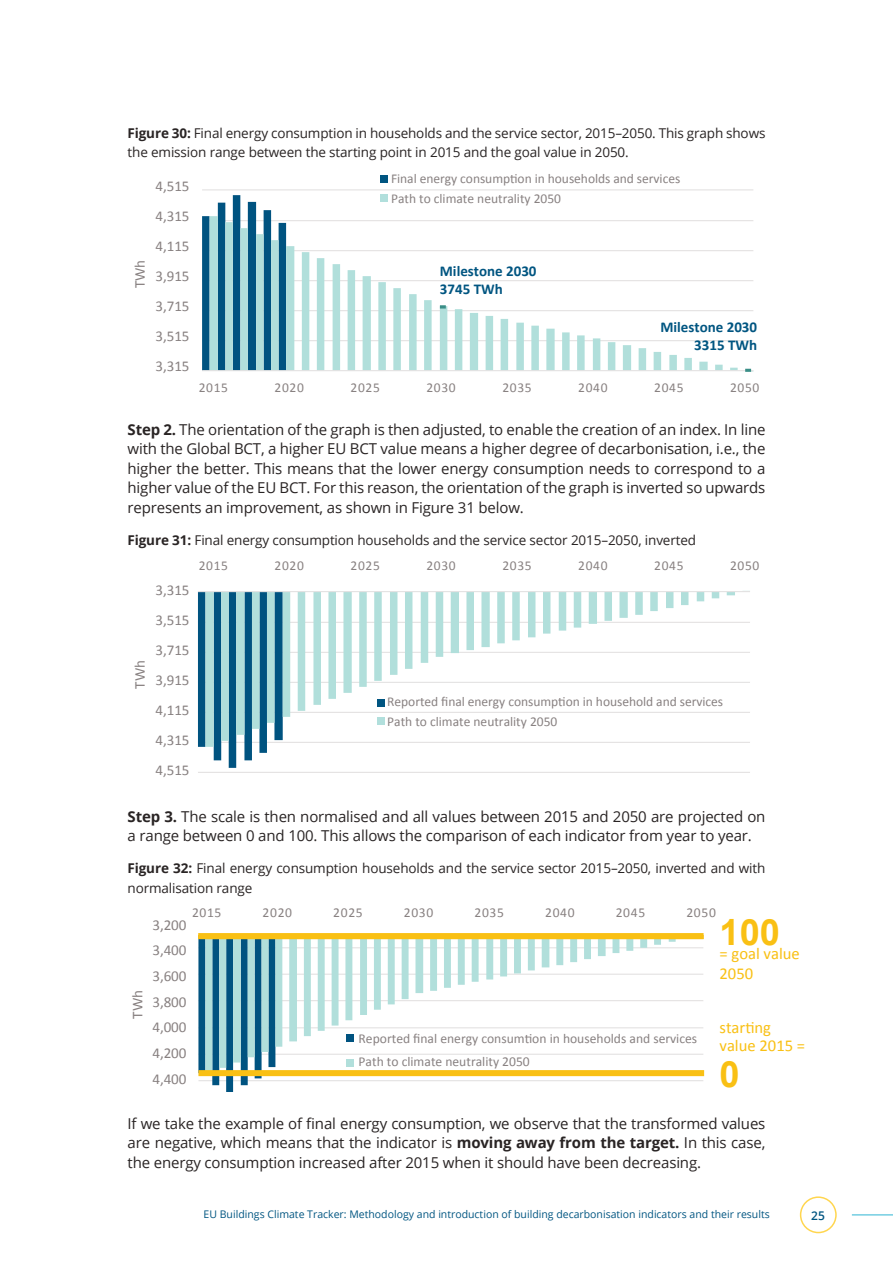
<style>
.page{position:relative;width:893px;height:1263px;background:#fff}
.page>*{position:absolute;margin:0;border:0;box-sizing:border-box;transform-origin:0 0}
.t1{font:700 36.3px "Arial";color:#f9c014}
.t2{font:18px "Myriad Pro";color:#000}
.t3{font:16.65px/19.6px "Calibri";color:#f9c014}
.t4{font:15.15px/25.7px "Calibri";letter-spacing:-.005em;color:#888181;text-align:justify}
.t5{font:15px/19.5px "Open Sans";letter-spacing:-.01em;color:#292424;text-align:justify}
.t6{font:15px/30px "Calibri";letter-spacing:-.005em;color:#888181;text-align:justify}
.t7{font:700 15px/18px "Calibri";color:#005581}
.t8{font:13.65px/23.4px "Calibri";color:#888181}
.t9{font:13.5px/19.5px "Open Sans";letter-spacing:-.01em;color:#292424}
.t10{font:13.5px/19.5px "Calibri";color:#888181}
.t11{font:600 12px "Open Sans";color:#005581}
.t12{font:10.5px "Open Sans";color:#005581}
.s1{font-weight:700}
</style>
<div class="page">
<hr style="left:852px;top:1214px;width:41px;height:1px;background:#74cee2">
<div style="left:800px;top:1196px;width:37px;height:37px;border:2px solid #ffd64f;border-radius:50%"></div>
<hr style="left:202px;top:189px;width:551px;height:1px;background:#e4e2e2">
<svg style="left:202px;top:195px;width:70px;height:175px"></svg>
<svg style="left:210px;top:216px;width:543px;height:154px"></svg>
<hr style="left:202px;top:370px;width:551px;height:1px;background:#e4e2e2">
<svg style="left:440px;top:305px;width:6px;height:4px"></svg>
<svg style="left:745px;top:369px;width:6px;height:3px"></svg>
<div style="left:381px;top:176px;width:7px;height:7px;background:#005581"></div>
<div style="left:381px;top:194px;width:7px;height:8px;background:#b1dfdc"></div>
<hr style="left:198px;top:772px;width:552px;height:1px;background:#e4e2e2">
<svg style="left:198px;top:592px;width:69px;height:176px"></svg>
<svg style="left:205px;top:592px;width:545px;height:155px"></svg>
<hr style="left:198px;top:591px;width:552px;height:1px;background:#e4e2e2">
<hr style="left:198px;top:1080px;width:505px;height:1px;background:#e4e2e2">
<svg style="left:198px;top:934px;width:77px;height:158px"></svg>
<svg style="left:205px;top:934px;width:498px;height:139px"></svg>
<div style="left:201px;top:1070px;width:500px;height:6px;background:#f9c014"></div>
<div style="left:201px;top:933px;width:500px;height:6px;background:#f9c014"></div>
<p class="t9" style="left:128px;top:123px;width:639px"><span class="s1">Figure 30:</span> Final energy consumption in households and the service sector, 2015–2050. This graph shows the emission range between the starting point in 2015 and the goal value in 2050.</p>
<p class="t6" style="left:156px;top:171px;width:35px">4,515<br>4,315<br>4,115<br>3,915<br>3,715<br>3,515<br>3,315</p>
<p class="t10" style="left:199px;top:377px;width:31px">2015</p>
<p class="t10" style="left:275px;top:377px;width:31px">2020</p>
<p class="t10" style="left:351px;top:377px;width:31px">2025</p>
<p class="t10" style="left:426px;top:377px;width:31px">2030</p>
<p class="t10" style="left:502px;top:377px;width:31px">2035</p>
<p class="t10" style="left:578px;top:377px;width:31px">2040</p>
<p class="t10" style="left:654px;top:377px;width:31px">2045</p>
<p class="t10" style="left:730px;top:377px;width:31px">2050</p>
<p class="t10" style="left:391px;top:169px;width:291px">Final energy consumption in households and services<br>Path to climate neutrality 2050</p>
<p class="t6" style="left:125px;top:288px;width:30px;rotate:-90deg">TWh</p>
<p class="t7" style="left:440px;top:262px;width:98px">Milestone 2030<br>3745 TWh</p>
<p class="t7" style="left:660px;top:318px;width:98px;text-align:right">Milestone 2030<br>3315 TWh</p>
<p class="t5" style="left:128px;top:419px;width:639px"><span class="s1">Step 2.</span> The orientation of the graph is then adjusted, to enable the creation of an index. In line with the Global BCT, a higher EU BCT value means a higher degree of decarbonisation, i.e., the higher the better. This means that the lower energy consumption needs to correspond to a higher value of the EU BCT. For this reason, the orientation of the graph is inverted so upwards represents an improvement, as shown in Figure 31 below.</p>
<p class="t9" style="left:128px;top:530px;width:570px"><span class="s1">Figure 31:</span> Final energy consumption households and the service sector 2015–2050, inverted</p>
<p class="t2" style="left:115px;top:462px;width:48px">FIG 31</p>
<p class="t6" style="left:125px;top:689px;width:30px;rotate:-90deg">TWh</p>
<p class="t6" style="left:156px;top:575px;width:35px">3,315<br>3,515<br>3,715<br>3,915<br>4,115<br>4,315<br>4,515</p>
<p class="t10" style="left:199px;top:556px;width:31px">2015</p>
<p class="t10" style="left:275px;top:556px;width:31px">2020</p>
<p class="t10" style="left:351px;top:556px;width:31px">2025</p>
<p class="t10" style="left:426px;top:556px;width:31px">2030</p>
<p class="t10" style="left:502px;top:556px;width:31px">2035</p>
<p class="t10" style="left:578px;top:556px;width:31px">2040</p>
<p class="t10" style="left:654px;top:556px;width:31px">2045</p>
<p class="t10" style="left:730px;top:556px;width:31px">2050</p>
<p class="t10" style="left:387px;top:692px;width:337px">Reported final energy consumption in household and services<br>Path to climate neutrality 2050</p>
<p class="t5" style="left:128px;top:806px;width:639px"><span class="s1">Step 3.</span> The scale is then normalised and all values between 2015 and 2050 are projected on a range between 0 and 100. This allows the comparison of each indicator from year to year.</p>
<p class="t9" style="left:128px;top:858px;width:639px"><span class="s1">Figure 32:</span> Final energy consumption households and the service sector 2015–2050, inverted and with normalisation range</p>
<p class="t4" style="left:152px;top:911px;width:36px">3,200<br>3,400<br>3,600<br>3,800<br>4,000<br>4,200<br>4,400</p>
<p class="t8" style="left:192px;top:900px;width:31px">2015</p>
<p class="t8" style="left:263px;top:900px;width:31px">2020</p>
<p class="t8" style="left:333px;top:900px;width:31px">2025</p>
<p class="t8" style="left:404px;top:900px;width:31px">2030</p>
<p class="t8" style="left:474px;top:900px;width:31px">2035</p>
<p class="t8" style="left:545px;top:900px;width:31px">2040</p>
<p class="t8" style="left:616px;top:900px;width:31px">2045</p>
<p class="t8" style="left:686px;top:900px;width:31px">2050</p>
<h1 class="t1" style="left:719px;top:908px;width:62px">100</h1>
<p class="t3" style="left:719px;top:943px;width:82px">= goal value<br>2050</p>
<p class="t4" style="left:124px;top:1019px;width:30px;rotate:-90deg">TWh</p>
<p class="t3" style="left:719px;top:1017px;width:87px;line-height:18.1px">starting value 2015 =</p>
<p class="t8" style="left:359px;top:1026px;width:340px">Reported final energy consumtion in households and services<br>Path to climate neutrality 2050</p>
<h1 class="t1" style="left:719px;top:1050px;width:22px">0</h1>
<p class="t5" style="left:128px;top:1113px;width:639px">If we take the example of final energy consumption, we observe that the transformed values are negative, which means that the indicator is <span class="s1">moving away from the target.</span> In this case, the energy consumption increased after 2015 when it should have been decreasing.</p>
<p class="t12" style="left:204px;top:1207px;width:568px">EU Buildings Climate Tracker: Methodology and introduction of building decarbonisation indicators and their results</p>
<p class="t11" style="left:811px;top:1207px;width:15px">25</p>
</div>
